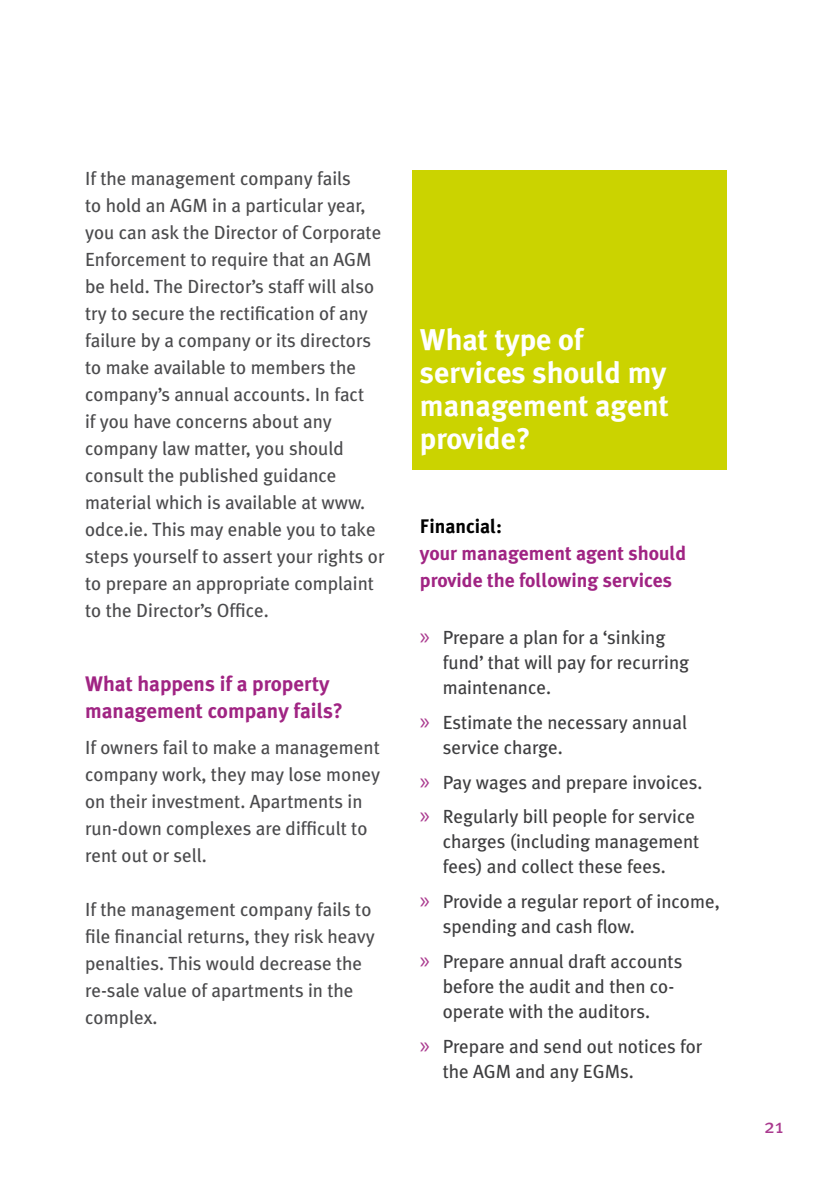
<style>
.page{position:relative;width:840px;height:1191px;background:#fff}
.page>*{position:absolute;margin:0;border:0;box-sizing:border-box;transform-origin:0 0}
.Heading_2{font:700 30px/33px "Meta Plus";color:#fff}
.t1{font:24px/35px "Myriad Pro";color:#aa3a8f}
.A_Subheads{font:700 21px/27px "Meta Plus";color:#a02483}
.t2{font:20px "Meta Plus";color:#aa3a8f}
.Normal_bold{font:700 19.6px/27px "Meta Plus";color:#a02483}
.A_body_text{font:19px/27px "Meta Plus";color:#4b4b4d}
.indent{font:19px/25px "Meta Plus";color:#3e3e40}
.s1{color:#000}
</style>
<div class="page">
<div style="left:411px;top:170px;width:315px;height:300px;background:#cbd300"></div>
<p class="A_body_text" style="left:85px;top:165px;width:301px">If the management company fails<br>to hold an AGM in a particular year, you can ask the Director of Corporate Enforcement to require that an AGM be held. The Director’s staff will also try to secure the rectification of any failure by a company or its directors to make available to members the company’s annual accounts. In fact<br>if you have concerns about any company law matter, you should consult the published guidance material which is available at www. odce.ie. This may enable you to take steps yourself to assert your rights or to prepare an appropriate complaint to the Director’s Office.</p>
<p class="A_Subheads" style="left:85px;top:670px;width:259px">What happens if a property management company fails?</p>
<p class="A_body_text" style="left:85px;top:733px;width:296px">If owners fail to make a management company work, they may lose money on their investment. Apartments in run-down complexes are difficult to rent out or sell.</p>
<p class="A_body_text" style="left:85px;top:895px;width:291px">If the management company fails to file financial returns, they risk heavy penalties. This would decrease the re-sale value of apartments in the complex.</p>
<p class="Heading_2" style="left:420px;top:323px;width:250px">What type of services should my management agent provide?</p>
<p class="Normal_bold" style="left:420px;top:512px;width:268px"><span class="s1">Financial:<br></span>your management agent should provide the following services</p>
<p class="indent" style="left:442px;top:624px;width:248px">Prepare a plan for a ‘sinking fund’ that will pay for recurring maintenance.</p>
<p class="indent" style="left:442px;top:709px;width:246px">Estimate the necessary annual service charge.</p>
<p class="indent" style="left:442px;top:769px;width:261px">Pay wages and prepare invoices.</p>
<p class="indent" style="left:442px;top:804px;width:258px">Regularly bill people for service charges (including management fees) and collect these fees.</p>
<p class="indent" style="left:442px;top:889px;width:278px">Provide a regular report of income, spending and cash flow.</p>
<p class="indent" style="left:442px;top:949px;width:241px">Prepare annual draft accounts before the audit and then co&shy;operate with the auditors.</p>
<p class="indent" style="left:442px;top:1034px;width:261px">Prepare and send out notices for the AGM and any EGMs.</p>
<p class="t1" style="left:420px;top:617px;width:12px">»</p>
<p class="t1" style="left:420px;top:702px;width:12px">»</p>
<p class="t1" style="left:420px;top:762px;width:12px">» »</p>
<p class="t1" style="left:420px;top:882px;width:12px">»</p>
<p class="t1" style="left:420px;top:942px;width:12px">»</p>
<p class="t1" style="left:420px;top:1027px;width:12px">»</p>
<p class="t2" style="left:763px;top:1114px;width:19px">21</p>
</div>
